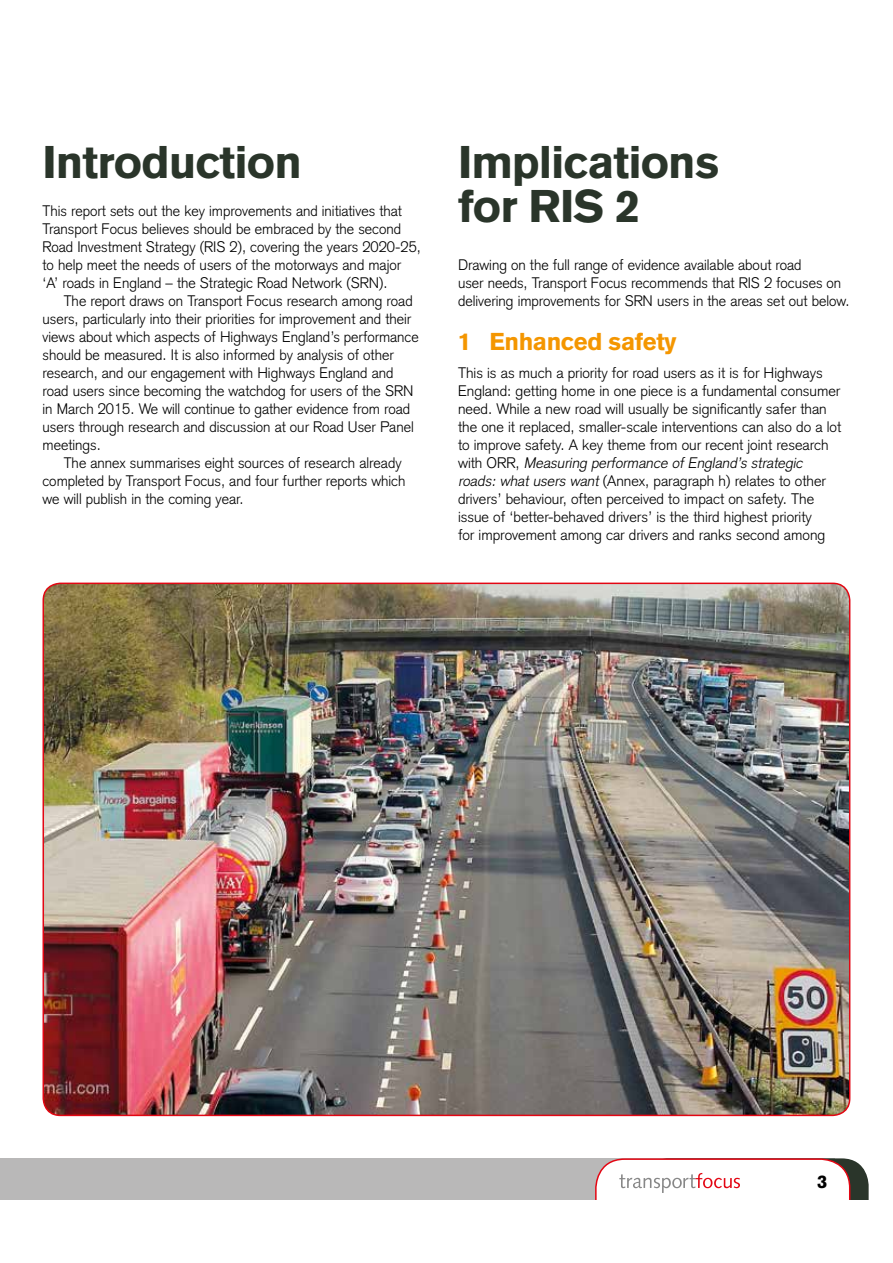
<style>
.page{position:relative;width:893px;height:1263px;background:#fff}
.page>*{position:absolute;margin:0;border:0;box-sizing:border-box;transform-origin:0 0}
.t1{font:900 45px/43.5px "Akzidenz Grotesk";letter-spacing:-.02em;color:#2a352a}
.t2{font:900 24px "Akzidenz Grotesk";letter-spacing:-.02em;color:#f49600}
.t3{font:900 18px "Akzidenz Grotesk";color:#000}
.t4{font:300 15px/18px "Akzidenz Grotesk";color:#000}
.s1{font-style:italic}
</style>
<div class="page">
<div style="left:0;top:1158px;width:834px;height:41px;background:#b9b8b8"></div>
<svg style="left:595px;top:1158px;width:274px;height:41px;background:#e9dddd"></svg>
<img style="left:43px;top:583px;width:807px;height:532px">
<h1 class="t1" style="left:43px;top:140px;width:261px">Introduction</h1>
<p class="t4" style="left:43px;top:202px;width:380px">This report sets out the key improvements and initiatives that Transport Focus believes should be embraced by the second Road Investment Strategy (RIS 2), covering the years 2020-25, to help meet the needs of users of the motorways and major<br>‘A’ roads in England – the Strategic Road Network (SRN).</p>
<p class="t4" style="left:43px;top:292px;width:378px;text-indent:21px">The report draws on Transport Focus research among road users, particularly into their priorities for improvement and their views about which aspects of Highways England’s performance should be measured. It is also informed by analysis of other research, and our engagement with Highways England and road users since becoming the watchdog for users of the SRN in March 2015. We will continue to gather evidence from road users through research and discussion at our Road User Panel meetings.</p>
<p class="t4" style="left:43px;top:454px;width:364px;text-indent:21px">The annex summarises eight sources of research already completed by Transport Focus, and four further reports which we will publish in the coming year.</p>
<h1 class="t1" style="left:458px;top:140px;width:263px">Implications for RIS 2</h1>
<p class="t4" style="left:458px;top:256px;width:393px">Drawing on the full range of evidence available about road<br>user needs, Transport Focus recommends that RIS 2 focuses on delivering improvements for SRN users in the areas set out below.</p>
<h2 class="t2" style="left:458px;top:327px;width:220px">1 Enhanced safety</h2>
<p class="t4" style="left:458px;top:364px;width:385px">This is as much a priority for road users as it is for Highways England: getting home in one piece is a fundamental consumer need. While a new road will usually be significantly safer than the one it replaced, smaller-scale interventions can also do a lot to improve safety. A key theme from our recent joint research w i t h O R R , <span class="s1">Measuring performance of England’s strategic roads: what users want</span> (Annex, paragraph h) relates to other drivers’ behaviour, often perceived to impact on safety. The issue of ‘better-behaved drivers’ is the third highest priority<br>for improvement among car drivers and ranks second among</p>
<p class="t3" style="left:817px;top:1170px;width:12px">3</p>
</div>
